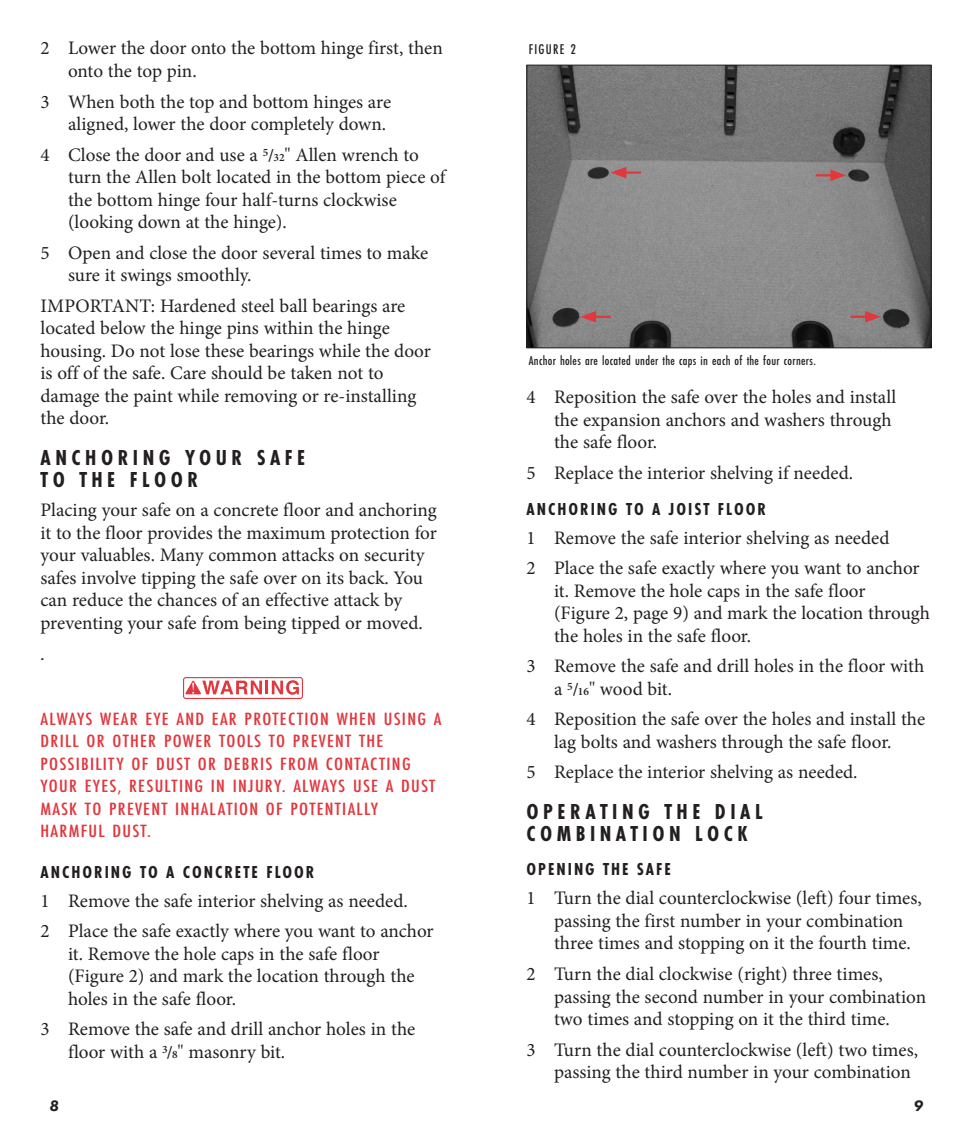
<style>
.page{position:relative;width:972px;height:1134px;background:#fff}
.page>*{position:absolute;margin:0;border:0;box-sizing:border-box;transform-origin:0 0}
._06OM_Header__Body_M{font:700 22.5px/22.5px "Futura PT Cond";letter-spacing:.2em;color:#231f20}
._06OM_Body_Copy__Num{font:19.12px/22.5px "Minion Pro";color:#231f20}
._06OM_Body_Copy__Nor{font:19.12px/22.5px "Minion Pro";letter-spacing:-.005em;color:#231f20}
._06OM_Body_Copy__Nor-2{font:500 18.45px/22.5px "Futura PT Cond";letter-spacing:.06em;color:#e1373d;scale:1.15 1}
._06OM_Body_Copy__Nor-3{font:500 18.45px "Futura PT Cond";color:#231f20;scale:1.15 1}
._06OM_Header__Body_S{font:700 18px "Futura PT Cond";letter-spacing:.11em;color:#231f20}
.t1{font:italic 800 15.75px "Futura PT";color:#231f20}
._06OM_Numbers__Figur{font:500 14.62px "Futura PT Cond";letter-spacing:.085em;color:#231f20}
._06OM_Cutline__Black{font:500 13.5px "Futura PT Cond";letter-spacing:.025em;color:#231f20}
.s1{font-weight:600;font-size:18px}
.s2{font-weight:600;font-size:11.25px}
</style>
<div class="page">
<svg style="left:183px;top:677px;width:120px;height:22px"></svg>
<img style="left:529px;top:67px;width:400px;height:279px">
<div style="left:527px;top:65px;width:404px;height:283px;border:1px solid #231f20"></div>
<svg style="left:816px;top:170px;width:30px;height:11px"></svg>
<hr style="left:623px;top:171px;width:18px;height:3px;background:#e1373d">
<svg style="left:611px;top:167px;width:15px;height:11px"></svg>
<svg style="left:850px;top:311px;width:31px;height:12px"></svg>
<svg style="left:580px;top:311px;width:31px;height:12px"></svg>
<p class="_06OM_Body_Copy__Num" style="left:68px;top:37px;width:376px;text-indent:-28px">2 Lower the door onto the bottom hinge first, then onto the top pin.</p>
<p class="_06OM_Body_Copy__Num" style="left:40px;top:90px;width:352px;text-align:right">3 When both the top and bottom hinges are aligned, lower the door completely down.</p>
<p class="_06OM_Body_Copy__Num" style="left:68px;top:143px;width:379px;text-indent:-28px">4 Close the door and use a <sup>5</sup><span class="s1">/</span><span class="s2">32</span>" Allen wrench to turn the Allen bolt located in the bottom piece of the bottom hinge four half-turns clockwise (looking down at the hinge).</p>
<p class="_06OM_Body_Copy__Num" style="left:68px;top:241px;width:362px;text-indent:-28px">5 Open and close the door several times to make sure it swings smoothly.</p>
<p class="_06OM_Body_Copy__Nor" style="left:40px;top:295px;width:392px">IMPORTANT: Hardened steel ball bearings are located below the hinge pins within the hinge housing. Do not lose these bearings while the door is off of the safe. Care should be taken not to damage the paint while removing or re-installing the door.</p>
<p class="_06OM_Header__Body_M" style="left:41px;top:446px;width:266px">ANCHORING YOUR SAFE<br>TO THE FLOOR</p>
<p class="_06OM_Body_Copy__Nor" style="left:40px;top:499px;width:398px">Placing your safe on a concrete floor and anchoring it to the floor provides the maximum protection for your valuables. Many common attacks on security safes involve tipping the safe over on its back. You can reduce the chances of an effective attack by preventing your safe from being tipped or moved.</p>
<p class="_06OM_Body_Copy__Nor-3" style="left:40px;top:643px;width:5px">.</p>
<p class="_06OM_Body_Copy__Nor-2" style="left:41px;top:707px;width:350px">ALWAYS WEAR EYE AND EAR PROTECTION WHEN USING A DRILL OR OTHER POWER TOOLS TO PREVENT THE POSSIBILITY OF DUST OR DEBRIS FROM CONTACTING YOUR EYES, RESULTING IN INJURY. ALWAYS USE A DUST MASK TO PREVENT INHALATION OF POTENTIALLY HARMFUL DUST.</p>
<p class="_06OM_Header__Body_S" style="left:41px;top:861px;width:275px">ANCHORING TO A CONCRETE FLOOR</p>
<p class="_06OM_Body_Copy__Num" style="left:40px;top:889px;width:369px">1 Remove the safe interior shelving as needed.</p>
<p class="_06OM_Body_Copy__Num" style="left:68px;top:920px;width:367px;text-indent:-28px">2 Place the safe exactly where you want to anchor it. Remove the hole caps in the safe floor (Figure 2) and mark the location through the holes in the safe floor.</p>
<p class="_06OM_Body_Copy__Num" style="left:68px;top:1018px;width:349px;text-indent:-28px">3 Remove the safe and drill anchor holes in the floor with a <sup>3</sup><span class="s1">/</span><span class="s2">8</span>" masonry bit.</p>
<p class="_06OM_Numbers__Figur" style="left:529px;top:40px;width:49px">FIGURE 2</p>
<p class="_06OM_Cutline__Black" style="left:529px;top:352px;width:289px">Anchor holes are located under the caps in each of the four corners.</p>
<p class="_06OM_Body_Copy__Num" style="left:554px;top:386px;width:344px;text-indent:-28px">4 Reposition the safe over the holes and install the expansion anchors and washers through the safe floor.</p>
<p class="_06OM_Body_Copy__Num" style="left:526px;top:461px;width:328px">5 Replace the interior shelving if needed.</p>
<p class="_06OM_Header__Body_S" style="left:527px;top:498px;width:241px">ANCHORING TO A JOIST FLOOR</p>
<p class="_06OM_Body_Copy__Num" style="left:526px;top:526px;width:365px">1 Remove the safe interior shelving as needed</p>
<p class="_06OM_Body_Copy__Num" style="left:554px;top:557px;width:378px;text-indent:-28px">2 Place the safe exactly where you want to anchor it. Remove the hole caps in the safe floor<br>(Figure 2, page 9) and mark the location through the holes in the safe floor.</p>
<p class="_06OM_Body_Copy__Num" style="left:554px;top:655px;width:372px;text-indent:-28px">3 Remove the safe and drill holes in the floor with a <sup>5</sup><span class="s1">/</span><span class="s2">16</span>" wood bit.</p>
<p class="_06OM_Body_Copy__Num" style="left:526px;top:708px;width:400px;text-align:center">4 Reposition the safe over the holes and install the lag bolts and washers through the safe floor.</p>
<p class="_06OM_Body_Copy__Num" style="left:526px;top:761px;width:333px">5 Replace the interior shelving as needed.</p>
<p class="_06OM_Header__Body_M" style="left:527px;top:800px;width:237px">OPERATING THE DIAL<br>COMBINATION LOCK</p>
<p class="_06OM_Header__Body_S" style="left:527px;top:859px;width:146px">OPENING THE SAFE</p>
<p class="_06OM_Body_Copy__Num" style="left:554px;top:887px;width:369px;text-indent:-28px">1 Turn the dial counterclockwise (left) four times, passing the first number in your combination three times and stopping on it the fourth time.</p>
<p class="_06OM_Body_Copy__Num" style="left:554px;top:963px;width:374px;text-indent:-28px">2 Turn the dial clockwise (right) three times, passing the second number in your combination two times and stopping on it the third time.</p>
<p class="_06OM_Body_Copy__Num" style="left:554px;top:1038px;width:366px;text-indent:-28px">3 Turn the dial counterclockwise (left) two times, passing the third number in your combination</p>
<p class="t1" style="left:49px;top:1096px;width:11px">8</p>
<p class="t1" style="left:914px;top:1096px;width:11px">9</p>
</div>
